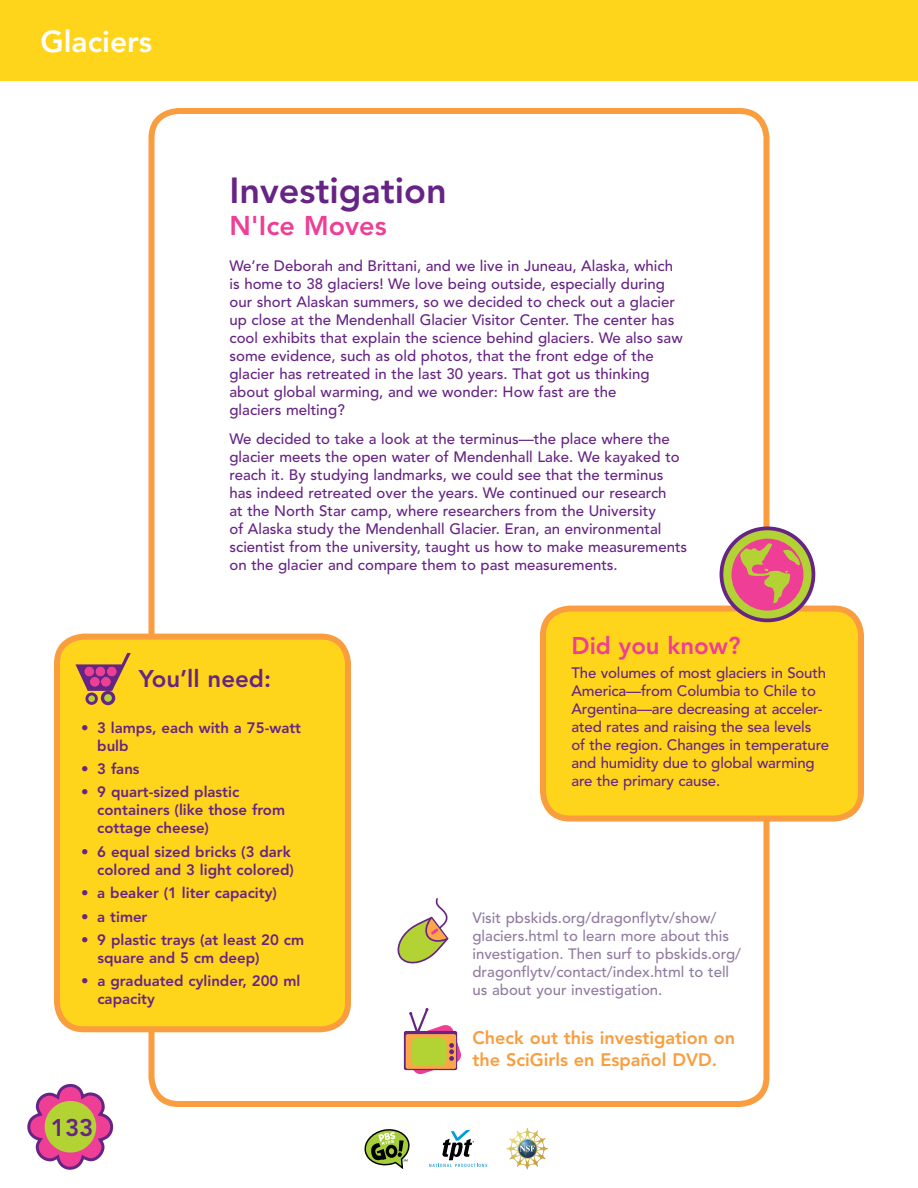
<style>
.page{position:relative;width:918px;height:1188px;background:#fff}
.page>*{position:absolute;margin:0;border:0;box-sizing:border-box;transform-origin:0 0}
.t1{font:800 36px "Avenir";color:#662484}
.t2{font:800 30px "Avenir";color:#fff}
.t3{font:800 27px "Avenir";color:#ee3e96}
.t4{font:800 24px "Avenir";color:#662484}
.t5{font:800 24px "Avenir";color:#ee3e96}
.t6{font:800 18px/21.6px "Avenir";color:#f99d3e}
.t7{font:800 18px "Avenir";color:#662484}
.t8{font:500 15px/18px "Avenir";color:#662484}
.t9{font:800 15px/18px "Avenir";color:#662484}
.t10{font:500 15px/18px "Avenir";color:#917ca1}
</style>
<div class="page">
<svg style="left:27px;top:1084px;width:86px;height:86px"></svg>
<div style="left:45px;top:1101px;width:51px;height:52px;background:#b3d335;border-radius:50%"></div>
<div style="left:148px;top:108px;width:622px;height:999px;border:6px solid #f99d3e;border-radius:27px"></div>
<div style="left:0;top:0;width:918px;height:81px;background:#ffd51c"></div>
<div style="left:57px;top:637px;width:291px;height:392px;background:#ffd51c;border-radius:27px"></div>
<div style="left:54px;top:634px;width:297px;height:398px;border:6px solid #f99d3e;border-radius:27px"></div>
<svg style="left:75px;top:653px;width:56px;height:38px"></svg>
<div style="left:87px;top:694px;width:9px;height:9px;background:#b3d335;border-radius:50%"></div>
<div style="left:86px;top:693px;width:12px;height:12px;border:3px solid #662484;border-radius:50%"></div>
<div style="left:103px;top:692px;width:11px;height:12px;background:#b3d335;border-radius:50%"></div>
<div style="left:101px;top:691px;width:14px;height:14px;border:3px solid #662484;border-radius:50%"></div>
<div style="left:85px;top:667px;width:9px;height:9px;background:#ee3e96;border-radius:50%"></div>
<div style="left:96px;top:667px;width:9px;height:9px;background:#ee3e96;border-radius:50%"></div>
<div style="left:107px;top:667px;width:10px;height:9px;background:#ee3e96;border-radius:50%"></div>
<div style="left:90px;top:677px;width:10px;height:10px;background:#ee3e96;border-radius:50%"></div>
<div style="left:101px;top:677px;width:10px;height:10px;background:#ee3e96;border-radius:50%"></div>
<svg style="left:364px;top:1129px;width:46px;height:40px"></svg>
<svg style="left:507px;top:1128px;width:41px;height:41px"></svg>
<svg style="left:429px;top:1130px;width:58px;height:37px"></svg>
<div style="left:543px;top:609px;width:318px;height:210px;background:#ffd51c;border-radius:27px"></div>
<div style="left:540px;top:606px;width:324px;height:216px;border:6px solid #f99d3e;border-radius:27px"></div>
<svg style="left:398px;top:898px;width:51px;height:65px"></svg>
<svg style="left:404px;top:1008px;width:57px;height:66px"></svg>
<svg style="left:721px;top:529px;width:92px;height:91px;background:#cf9172"></svg>
<div style="left:720px;top:526px;width:95px;height:96px;border:4px solid #662484;border-radius:50%"></div>
<h2 class="t2" style="left:40px;top:24px;width:113px">Glaciers</h2>
<h1 class="t1" style="left:230px;top:169px;width:219px">Investigation</h1>
<h3 class="t3" style="left:230px;top:210px;width:159px">N'Ice Moves</h3>
<p class="t8" style="left:230px;top:257px;width:455px">We’re Deborah and Brittani, and we live in Juneau, Alaska, which is home to 38 glaciers! We love being outside, especially during our short Alaskan summers, so we decided to check out a glacier up close at the Mendenhall Glacier Visitor Center. The center has cool exhibits that explain the science behind glaciers. We also saw some evidence, such as old photos, that the front edge of the glacier has retreated in the last 30 years. That got us thinking about global warming, and we wonder: How fast are the<br>glaciers melting?</p>
<p class="t8" style="left:230px;top:430px;width:459px">We decided to take a look at the terminus—the place where the glacier meets the open water of Mendenhall Lake. We kayaked to reach it. By studying landmarks, we could see that the terminus has indeed retreated over the years. We continued our research<br>at the North Star camp, where researchers from the University<br>of Alaska study the Mendenhall Glacier. Eran, an environmental scientist from the university, taught us how to make measurements on the glacier and compare them to past measurements.</p>
<h3 class="t4" style="left:139px;top:664px;width:134px">You’ll need:</h3>
<p class="t9" style="left:97px;top:718px;width:205px;text-indent:-16px">• 3 lamps, each with a 75-watt bulb</p>
<p class="t9" style="left:81px;top:760px;width:60px">• 3 fans</p>
<p class="t9" style="left:97px;top:783px;width:189px;text-indent:-16px">• 9 quart-sized plastic containers (like those from cottage cheese)</p>
<p class="t9" style="left:81px;top:842px;width:215px;text-align:right">• 6 equal sized bricks (3 dark colored and 3 light colored)</p>
<p class="t9" style="left:81px;top:884px;width:197px">• a beaker (1 liter capacity)</p>
<p class="t9" style="left:81px;top:907px;width:68px">• a timer</p>
<p class="t9" style="left:97px;top:931px;width:208px;text-indent:-16px">• 9 plastic trays (at least 20 cm square and 5 cm deep)</p>
<p class="t9" style="left:97px;top:972px;width:204px;text-indent:-16px">• a graduated cylinder, 200 ml capacity</p>
<p class="t7" style="left:60px;top:1109px;width:33px">133</p>
<h3 class="t4" style="left:51px;top:1114px;width:44px">133</h3>
<h3 class="t5" style="left:572px;top:631px;width:170px">Did you know?</h3>
<p class="t8" style="left:572px;top:665px;width:259px">The volumes of most glaciers in South America—from Columbia to Chile to Argentina—are decreasing at acceler&shy;ated rates and raising the sea levels<br>of the region. Changes in temperature and humidity due to global warming are the primary cause.</p>
<p class="t10" style="left:472px;top:909px;width:270px">Visit pbskids.org/dragonflytv/show/ glaciers.html to learn more about this investigation. Then surf to pbskids.org/ dragonflytv/contact/index.html to tell us about your investigation.</p>
<p class="t6" style="left:472px;top:1027px;width:264px">Check out this investigation on the SciGirls en Español DVD.</p>
</div>
